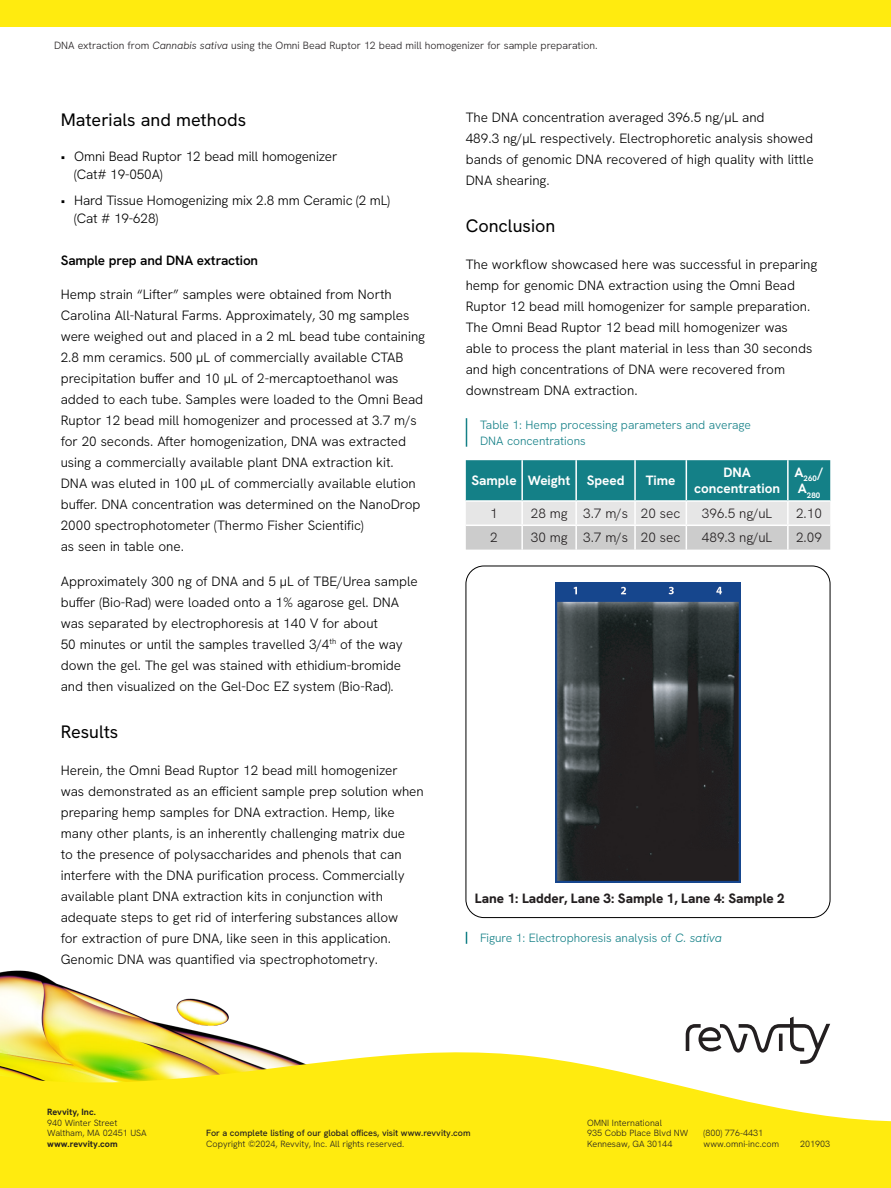
<style>
.page{position:relative;width:891px;height:1188px;background:#fff}
.page>*{position:absolute;margin:0;border:0;box-sizing:border-box;transform-origin:0 0}
.Sub_Head{font:18px "Hanken Grotesk";color:#000}
.Body_Copy{font:300 13.5px/21px "Hanken Grotesk";color:#000}
.Table_Body_Black{font:300 13.5px "Hanken Grotesk";color:#231f20}
.t1{font:800 13.5px "Hanken Grotesk";color:#231f20}
.Paragraph_Title{font:600 13.5px "Hanken Grotesk";letter-spacing:-.01em;color:#000}
.Table_Head{font:700 13.5px/16.5px "Hanken Grotesk";color:#fff;text-align:center}
.Table_Subhead{font:700 13.5px "Hanken Grotesk";color:#fff}
.Captions{font:300 12px/16.5px "Hanken Grotesk";color:#148087}
.t2{font:300 10.5px "Hanken Grotesk";color:#231f20}
.t3{font:300 9px/10.5px "Hanken Grotesk";color:#231f20}
.t4{font:500 9px "Hanken Grotesk";color:#231f20}
.t5{font:700 9px "Hanken Grotesk";color:#231f20}
.Table_Head-2{font:700 7.8px/16.5px "Hanken Grotesk";color:#fff;text-align:center}
.s1{font-style:italic}
</style>
<div class="page">
<img style="left:0;top:970px;width:265px;height:79px">
<svg style="left:0;top:1049px;width:891px;height:139px;background:#fcec2f"></svg>
<svg style="left:686px;top:1017px;width:144px;height:47px"></svg>
<div style="left:0;top:0;width:891px;height:26px;background:#ffeb0f"></div>
<svg style="left:466px;top:418px;width:1px;height:29px"></svg>
<svg style="left:466px;top:460px;width:364px;height:90px;background:#85b4b7"></svg>
<hr style="left:788px;top:525px;width:42px;height:1px;background:#fff">
<hr style="left:787px;top:526px;width:2px;height:24px;background:#fff">
<img style="left:555px;top:582px;width:186px;height:300px">
<div style="left:466px;top:566px;width:364px;height:352px;border:1px solid #000;border-radius:18px"></div>
<svg style="left:466px;top:932px;width:1px;height:12px"></svg>
<p class="t2" style="left:54px;top:39px;width:545px">DNA extraction from <span class="s1">Cannabis sativa</span> using the Omni Bead Ruptor 12 bead mill homogenizer for sample preparation.</p>
<p class="Sub_Head" style="left:61px;top:108px;width:187px">Materials and methods</p>
<p class="Body_Copy" style="left:74px;top:147px;width:265px;line-height:18px;text-indent:-14px">• Omni Bead Ruptor 12 bead mill homogenizer (Cat# 19-050A)</p>
<p class="Body_Copy" style="left:74px;top:191px;width:317px;line-height:18px;text-indent:-14px">• Hard Tissue Homogenizing mix 2.8 mm Ceramic (2 mL) (Cat # 19-628)</p>
<p class="Paragraph_Title" style="left:61px;top:251px;width:199px">Sample prep and DNA extraction</p>
<p class="Body_Copy" style="left:61px;top:284px;width:366px">Hemp strain “Lifter” samples were obtained from North Carolina All-Natural Farms. Approximately, 30 mg samples were weighed out and placed in a 2 mL bead tube containing 2.8 mm ceramics. 500 μL of commercially available CTAB precipitation buffer and 10 μL of 2-mercaptoethanol was added to each tube. Samples were loaded to the Omni Bead Ruptor 12 bead mill homogenizer and processed at 3.7 m/s for 20 seconds. After homogenization, DNA was extracted using a commercially available plant DNA extraction kit.<br>DNA was eluted in 100 μL of commercially available elution buffer. DNA concentration was determined on the NanoDrop 2000 spectrophotometer (Thermo Fisher Scientific)<br>as seen in table one.</p>
<p class="Body_Copy" style="left:61px;top:570px;width:359px">Approximately 300 ng of DNA and 5 μL of TBE/Urea sample buffer (Bio-Rad) were loaded onto a 1% agarose gel. DNA was separated by electrophoresis at 140 V for about<br>50 minutes or until the samples travelled 3/4<sup>th</sup> of the way down the gel. The gel was stained with ethidium-bromide and then visualized on the Gel-Doc EZ system (Bio-Rad).</p>
<p class="Sub_Head" style="left:61px;top:720px;width:59px">Results</p>
<p class="Body_Copy" style="left:61px;top:760px;width:365px">Herein, the Omni Bead Ruptor 12 bead mill homogenizer was demonstrated as an efficient sample prep solution when preparing hemp samples for DNA extraction. Hemp, like many other plants, is an inherently challenging matrix due<br>to the presence of polysaccharides and phenols that can interfere with the DNA purification process. Commercially available plant DNA extraction kits in conjunction with adequate steps to get rid of interfering substances allow<br>for extraction of pure DNA, like seen in this application.<br>Genomic DNA was quantified via spectrophotometry.</p>
<p class="Body_Copy" style="left:466px;top:106px;width:349px">The DNA concentration averaged 396.5 ng/μL and<br>489.3 ng/μL respectively. Electrophoretic analysis showed bands of genomic DNA recovered of high quality with little DNA shearing.</p>
<p class="Sub_Head" style="left:466px;top:214px;width:91px">Conclusion</p>
<p class="Body_Copy" style="left:466px;top:254px;width:353px">The workflow showcased here was successful in preparing hemp for genomic DNA extraction using the Omni Bead Ruptor 12 bead mill homogenizer for sample preparation.<br>The Omni Bead Ruptor 12 bead mill homogenizer was able to process the plant material in less than 30 seconds and high concentrations of DNA were recovered from downstream DNA extraction.</p>
<p class="Captions" style="left:480px;top:416px;width:272px">Table 1: Hemp processing parameters and average<br>DNA concentrations</p>
<p class="Table_Subhead" style="left:471px;top:472px;width:47px">Sample</p>
<p class="Table_Subhead" style="left:528px;top:472px;width:44px">Weight</p>
<p class="Table_Head" style="left:587px;top:472px;width:39px">Speed</p>
<p class="Table_Head" style="left:646px;top:472px;width:31px">Time</p>
<p class="Table_Head" style="left:694px;top:464px;width:87px">DNA concentration</p>
<p class="Table_Head-2" style="left:795px;top:470px;width:30px"><sup>A</sup>260<sup>/<br>A</sup>280</p>
<p class="Table_Body_Black" style="left:490px;top:504px;width:9px">1</p>
<p class="Table_Body_Black" style="left:531px;top:504px;width:38px">28 mg</p>
<p class="Table_Body_Black" style="left:583px;top:504px;width:46px">3.7 m/s</p>
<p class="Table_Body_Black" style="left:641px;top:504px;width:41px">20 sec</p>
<p class="Table_Body_Black" style="left:702px;top:504px;width:72px">396.5 ng/uL</p>
<p class="Table_Body_Black" style="left:796px;top:504px;width:27px">2.10</p>
<p class="Table_Body_Black" style="left:490px;top:529px;width:9px">2</p>
<p class="Table_Body_Black" style="left:531px;top:529px;width:38px">30 mg</p>
<p class="Table_Body_Black" style="left:583px;top:529px;width:46px">3.7 m/s</p>
<p class="Table_Body_Black" style="left:641px;top:529px;width:41px">20 sec</p>
<p class="Table_Body_Black" style="left:702px;top:529px;width:72px">489.3 ng/uL</p>
<p class="Table_Body_Black" style="left:796px;top:529px;width:27px">2.09</p>
<p class="t1" style="left:475px;top:890px;width:311px">Lane 1: Ladder, Lane 3: Sample 1, Lane 4: Sample 2</p>
<p class="Captions" style="left:480px;top:930px;width:244px">Figure 1: Electrophoresis analysis of <span class="s1">C. sativa</span></p>
<p class="t5" style="left:47px;top:1106px;width:50px">Revvity, Inc.</p>
<p class="t3" style="left:47px;top:1117px;width:101px">940 Winter Street<br>Waltham, MA 02451 USA</p>
<p class="t5" style="left:47px;top:1138px;width:72px">www.revvity.com</p>
<p class="t3" style="left:587px;top:1117px;width:77px">OMNI International</p>
<p class="t3" style="left:587px;top:1128px;width:103px">935 Cobb Place Blvd NW</p>
<p class="t3" style="left:587px;top:1138px;width:87px">Kennesaw, GA 30144</p>
<p class="t4" style="left:206px;top:1127px;width:266px">For a complete listing of our global offices, visit www.revvity.com</p>
<p class="t3" style="left:206px;top:1138px;width:200px">Copyright ©2024, Revvity, Inc. All rights reserved.</p>
<p class="t3" style="left:800px;top:1138px;width:32px">201903</p>
<p class="t3" style="left:704px;top:1128px;width:61px">(800) 776-4431</p>
<p class="t3" style="left:704px;top:1138px;width:77px">www.omni-inc.com</p>
</div>
